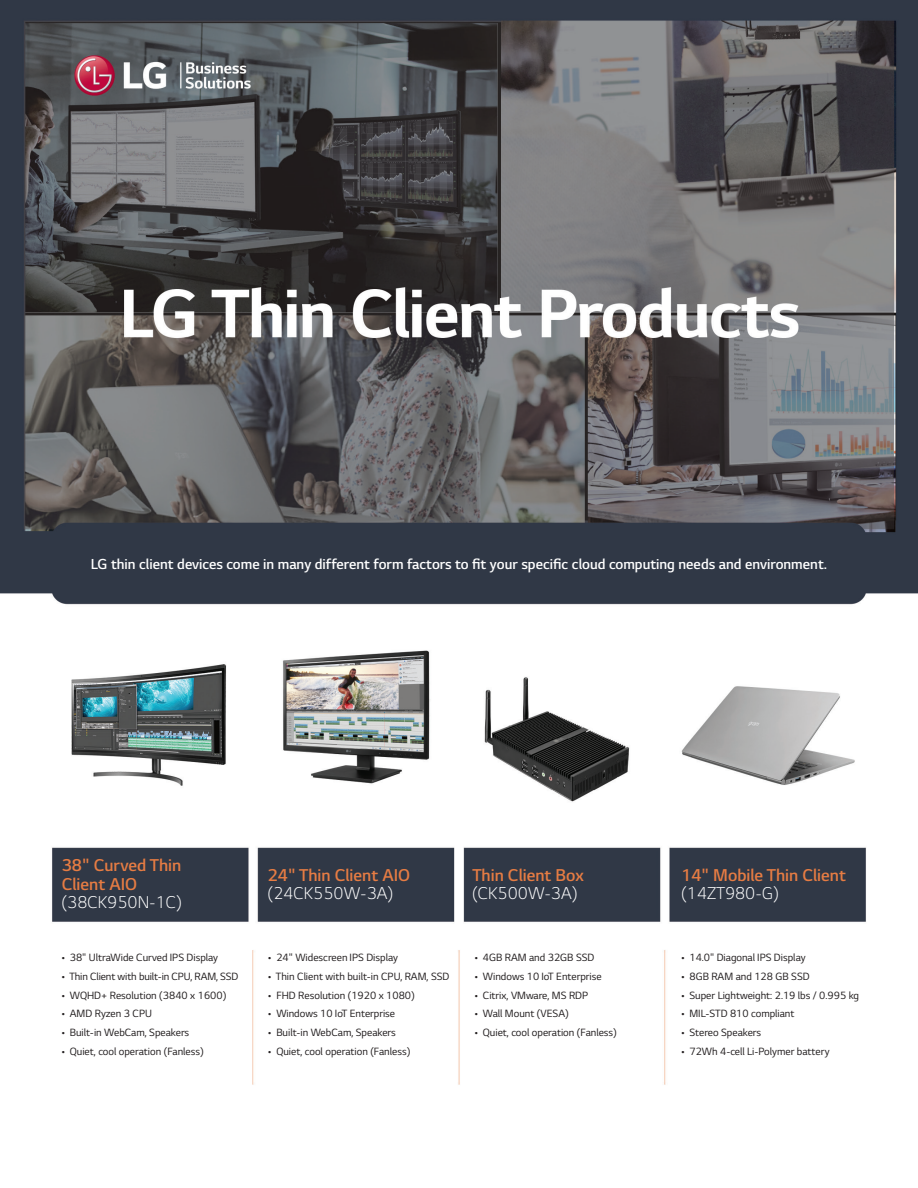
<style>
.page{position:relative;width:918px;height:1188px;background:#fff}
.page>*{position:absolute;margin:0;border:0;box-sizing:border-box;transform-origin:0 0}
.t1{font:300 19.5px/18.8px "LG Smart";color:#e67c43}
.t2{font:300 19.5px "LG Smart";color:#fff}
.t3{font:300 16.5px "LG Smart";color:#fff}
.t4{font:12px "LG Smart";color:#231f20}
</style>
<div class="page">
<img style="left:0;top:0;width:918px;height:1085px">
<h2 class="t3" style="left:91px;top:555px;width:738px">LG thin client devices come in many different form factors to fit your specific cloud computing needs and environment.</h2>
<h1 class="t1" style="left:62px;top:856px;width:121px">38" Curved Thin<br>Client AIO</h1>
<h1 class="t2" style="left:62px;top:892px;width:122px">(38CK950N-1C)</h1>
<p class="t4" style="left:62px;top:951px;width:158px">• 38" UltraWide Curved IPS Display</p>
<p class="t4" style="left:62px;top:970px;width:178px">• Thin Client with built-in CPU, RAM, SSD</p>
<p class="t4" style="left:62px;top:989px;width:166px">• WQHD+ Resolution (3840 x 1600)</p>
<p class="t4" style="left:62px;top:1007px;width:92px">• AMD Ryzen 3 CPU</p>
<p class="t4" style="left:62px;top:1026px;width:129px">• Built-in WebCam, Speakers</p>
<p class="t4" style="left:62px;top:1045px;width:143px">• Quiet, cool operation (Fanless)</p>
<h1 class="t1" style="left:268px;top:866px;width:144px">24" Thin Client AIO</h1>
<h1 class="t2" style="left:268px;top:883px;width:127px">(24CK550W-3A)</h1>
<p class="t4" style="left:268px;top:951px;width:131px">• 24" Widescreen IPS Display</p>
<p class="t4" style="left:268px;top:970px;width:183px">• Thin Client with built-in CPU, RAM, SSD</p>
<p class="t4" style="left:268px;top:989px;width:148px">• FHD Resolution (1920 x 1080)</p>
<p class="t4" style="left:268px;top:1007px;width:128px">• Windows 10 IoT Enterprise</p>
<p class="t4" style="left:268px;top:1026px;width:129px">• Built-in WebCam, Speakers</p>
<p class="t4" style="left:268px;top:1045px;width:143px">• Quiet, cool operation (Fanless)</p>
<h1 class="t1" style="left:472px;top:866px;width:113px">Thin Client Box</h1>
<h1 class="t2" style="left:472px;top:883px;width:106px">(CK500W-3A)</h1>
<p class="t4" style="left:475px;top:951px;width:121px">• 4GB RAM and 32GB SSD</p>
<p class="t4" style="left:475px;top:970px;width:128px">• Windows 10 IoT Enterprise</p>
<p class="t4" style="left:475px;top:989px;width:115px">• Citrix, VMware, MS RDP</p>
<p class="t4" style="left:475px;top:1007px;width:95px">• Wall Mount (VESA)</p>
<p class="t4" style="left:475px;top:1026px;width:143px">• Quiet, cool operation (Fanless)</p>
<h1 class="t1" style="left:681px;top:866px;width:166px">14" Mobile Thin Client</h1>
<h1 class="t2" style="left:681px;top:883px;width:99px">(14ZT980-G)</h1>
<p class="t4" style="left:681px;top:951px;width:126px">• 14.0" Diagonal IPS Display</p>
<p class="t4" style="left:681px;top:970px;width:130px">• 8GB RAM and 128 GB SSD</p>
<p class="t4" style="left:681px;top:989px;width:179px">• Super Lightweight: 2.19 lbs / 0.995 kg</p>
<p class="t4" style="left:681px;top:1007px;width:115px">• MIL-STD 810 compliant</p>
<p class="t4" style="left:681px;top:1026px;width:81px">• Stereo Speakers</p>
<p class="t4" style="left:681px;top:1045px;width:150px">• 72Wh 4-cell Li-Polymer battery</p>
</div>
